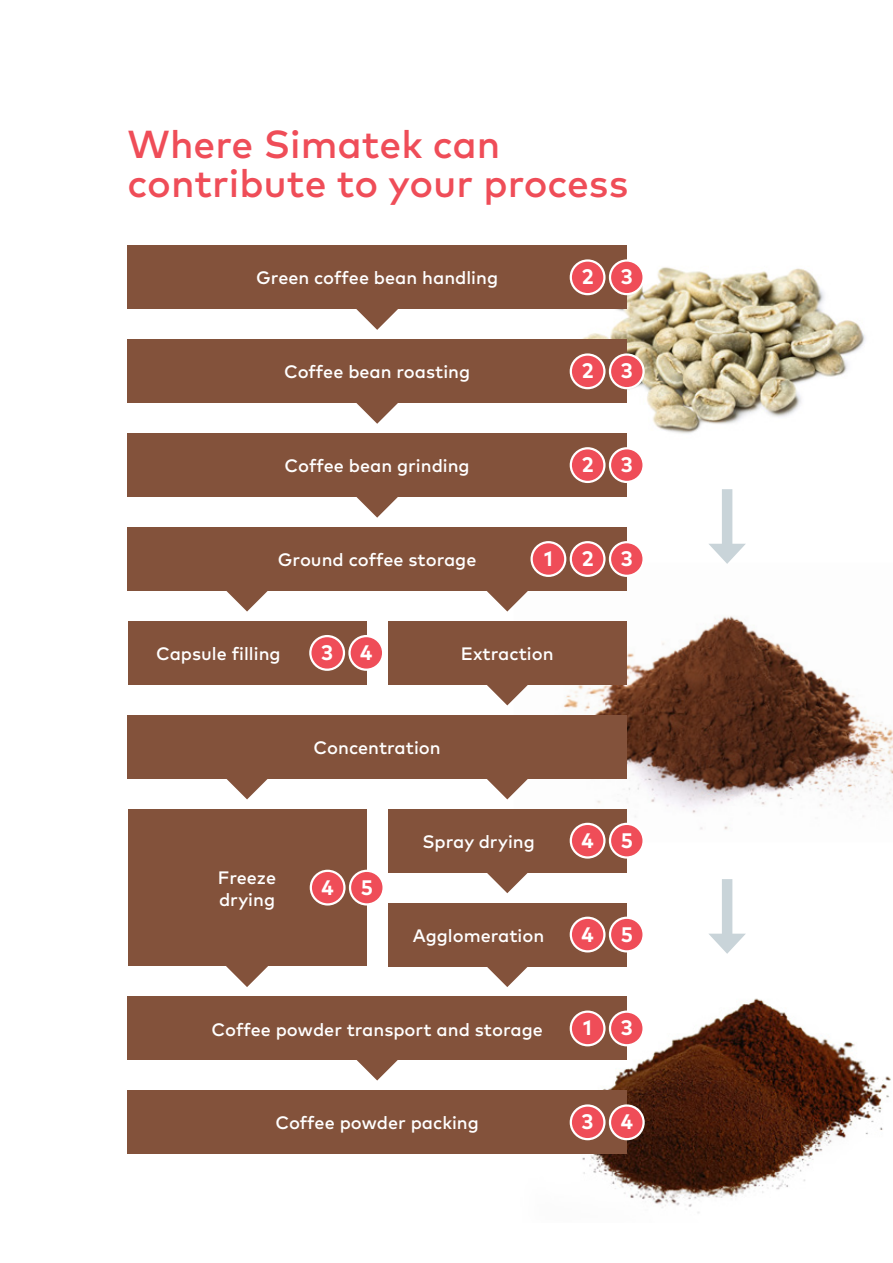
<style>
.page{position:relative;width:893px;height:1263px;background:#fff}
.page>*{position:absolute;margin:0;border:0;box-sizing:border-box;transform-origin:0 0}
.t1{font:500 39px/39px "Mark OT";color:#ef4d58}
.t2{font:700 21px "Mark OT";color:#fff}
.Brød{font:500 18px/21.6px "Mark OT";color:#fff}
</style>
<div class="page">
<img style="left:520px;top:966px;width:371px;height:247px">
<img style="left:554px;top:245px;width:311px;height:189px">
<img style="left:528px;top:590px;width:365px;height:240px">
<svg style="left:356px;top:309px;width:42px;height:21px"></svg>
<svg style="left:356px;top:403px;width:42px;height:21px"></svg>
<svg style="left:356px;top:497px;width:42px;height:21px"></svg>
<svg style="left:226px;top:590px;width:42px;height:21px"></svg>
<svg style="left:226px;top:778px;width:42px;height:21px"></svg>
<svg style="left:226px;top:966px;width:42px;height:21px"></svg>
<svg style="left:486px;top:590px;width:42px;height:21px"></svg>
<svg style="left:486px;top:778px;width:42px;height:21px"></svg>
<svg style="left:486px;top:966px;width:42px;height:21px"></svg>
<svg style="left:356px;top:1060px;width:42px;height:20px"></svg>
<svg style="left:486px;top:872px;width:42px;height:21px"></svg>
<svg style="left:486px;top:684px;width:42px;height:21px"></svg>
<div style="left:722px;top:489px;width:10px;height:63px;background:#c9d4d9"></div>
<svg style="left:709px;top:544px;width:37px;height:20px"></svg>
<div style="left:722px;top:879px;width:10px;height:63px;background:#c9d4d9"></div>
<svg style="left:709px;top:934px;width:37px;height:20px"></svg>
<div style="left:128px;top:246px;width:499px;height:63px;background:#83523b"></div>
<div style="left:128px;top:340px;width:499px;height:63px;background:#83523b"></div>
<div style="left:128px;top:434px;width:499px;height:63px;background:#83523b"></div>
<div style="left:128px;top:527px;width:499px;height:63px;background:#83523b"></div>
<div style="left:128px;top:1091px;width:499px;height:63px;background:#83523b"></div>
<div style="left:128px;top:997px;width:499px;height:63px;background:#83523b"></div>
<div style="left:128px;top:621px;width:239px;height:63px;background:#83523b"></div>
<div style="left:388px;top:621px;width:239px;height:63px;background:#83523b"></div>
<div style="left:128px;top:715px;width:499px;height:63px;background:#83523b"></div>
<div style="left:388px;top:809px;width:239px;height:63px;background:#83523b"></div>
<div style="left:128px;top:809px;width:239px;height:157px;background:#83523b"></div>
<div style="left:388px;top:903px;width:239px;height:63px;background:#83523b"></div>
<div style="left:571px;top:260px;width:33px;height:34px;background:#ef4d58;border-radius:50%"></div>
<div style="left:570px;top:259px;width:36px;height:36px;border:2px solid #fff;border-radius:50%"></div>
<div style="left:571px;top:355px;width:33px;height:33px;background:#ef4d58;border-radius:50%"></div>
<div style="left:570px;top:353px;width:36px;height:36px;border:2px solid #fff;border-radius:50%"></div>
<div style="left:571px;top:448px;width:33px;height:34px;background:#ef4d58;border-radius:50%"></div>
<div style="left:570px;top:447px;width:36px;height:36px;border:2px solid #fff;border-radius:50%"></div>
<div style="left:571px;top:542px;width:33px;height:34px;background:#ef4d58;border-radius:50%"></div>
<div style="left:570px;top:541px;width:36px;height:36px;border:2px solid #fff;border-radius:50%"></div>
<div style="left:571px;top:824px;width:33px;height:33px;background:#ef4d58;border-radius:50%"></div>
<div style="left:570px;top:823px;width:36px;height:36px;border:2px solid #fff;border-radius:50%"></div>
<div style="left:311px;top:871px;width:33px;height:33px;background:#ef4d58;border-radius:50%"></div>
<div style="left:310px;top:870px;width:36px;height:35px;border:2px solid #fff;border-radius:50%"></div>
<div style="left:571px;top:918px;width:33px;height:33px;background:#ef4d58;border-radius:50%"></div>
<div style="left:570px;top:917px;width:36px;height:35px;border:2px solid #fff;border-radius:50%"></div>
<div style="left:571px;top:1012px;width:33px;height:33px;background:#ef4d58;border-radius:50%"></div>
<div style="left:570px;top:1010px;width:36px;height:36px;border:2px solid #fff;border-radius:50%"></div>
<div style="left:571px;top:1105px;width:33px;height:34px;background:#ef4d58;border-radius:50%"></div>
<div style="left:570px;top:1104px;width:36px;height:36px;border:2px solid #fff;border-radius:50%"></div>
<div style="left:310px;top:636px;width:34px;height:34px;background:#ef4d58;border-radius:50%"></div>
<div style="left:309px;top:635px;width:36px;height:36px;border:2px solid #fff;border-radius:50%"></div>
<div style="left:532px;top:542px;width:33px;height:34px;background:#ef4d58;border-radius:50%"></div>
<div style="left:530px;top:541px;width:36px;height:36px;border:2px solid #fff;border-radius:50%"></div>
<div style="left:610px;top:260px;width:34px;height:34px;background:#ef4d58;border-radius:50%"></div>
<div style="left:609px;top:259px;width:36px;height:36px;border:2px solid #fff;border-radius:50%"></div>
<div style="left:610px;top:355px;width:34px;height:33px;background:#ef4d58;border-radius:50%"></div>
<div style="left:609px;top:353px;width:36px;height:36px;border:2px solid #fff;border-radius:50%"></div>
<div style="left:610px;top:448px;width:34px;height:34px;background:#ef4d58;border-radius:50%"></div>
<div style="left:609px;top:447px;width:36px;height:36px;border:2px solid #fff;border-radius:50%"></div>
<div style="left:610px;top:542px;width:34px;height:34px;background:#ef4d58;border-radius:50%"></div>
<div style="left:609px;top:541px;width:36px;height:36px;border:2px solid #fff;border-radius:50%"></div>
<div style="left:610px;top:824px;width:34px;height:33px;background:#ef4d58;border-radius:50%"></div>
<div style="left:609px;top:823px;width:36px;height:36px;border:2px solid #fff;border-radius:50%"></div>
<div style="left:350px;top:871px;width:34px;height:33px;background:#ef4d58;border-radius:50%"></div>
<div style="left:349px;top:870px;width:36px;height:35px;border:2px solid #fff;border-radius:50%"></div>
<div style="left:610px;top:918px;width:34px;height:33px;background:#ef4d58;border-radius:50%"></div>
<div style="left:609px;top:917px;width:36px;height:35px;border:2px solid #fff;border-radius:50%"></div>
<div style="left:610px;top:1012px;width:34px;height:33px;background:#ef4d58;border-radius:50%"></div>
<div style="left:609px;top:1010px;width:36px;height:36px;border:2px solid #fff;border-radius:50%"></div>
<div style="left:610px;top:1105px;width:34px;height:34px;background:#ef4d58;border-radius:50%"></div>
<div style="left:609px;top:1104px;width:36px;height:36px;border:2px solid #fff;border-radius:50%"></div>
<div style="left:350px;top:636px;width:33px;height:34px;background:#ef4d58;border-radius:50%"></div>
<div style="left:348px;top:635px;width:36px;height:36px;border:2px solid #fff;border-radius:50%"></div>
<p class="t1" style="left:128px;top:124px;width:502px">Where Simatek can contribute to your process</p>
<p class="Brød" style="left:256px;top:267px;width:243px">Green coffee bean handling</p>
<p class="Brød" style="left:284px;top:361px;width:188px">Coffee bean roasting</p>
<p class="Brød" style="left:285px;top:455px;width:187px">Coffee bean grinding</p>
<p class="Brød" style="left:278px;top:548px;width:200px">Ground coffee storage</p>
<p class="t2" style="left:544px;top:545px;width:10px">1</p>
<p class="t2" style="left:321px;top:639px;width:14px">3</p>
<p class="t2" style="left:360px;top:639px;width:14px">4</p>
<p class="Brød" style="left:156px;top:642px;width:126px">Capsule filling</p>
<p class="Brød" style="left:461px;top:642px;width:94px">Extraction</p>
<p class="t2" style="left:582px;top:263px;width:13px">2</p>
<p class="t2" style="left:621px;top:263px;width:14px">3</p>
<p class="t2" style="left:582px;top:357px;width:13px">2</p>
<p class="t2" style="left:621px;top:357px;width:14px">3</p>
<p class="t2" style="left:582px;top:451px;width:13px">2</p>
<p class="t2" style="left:621px;top:451px;width:14px">3</p>
<p class="t2" style="left:582px;top:545px;width:13px">2</p>
<p class="t2" style="left:621px;top:545px;width:14px">3</p>
<p class="Brød" style="left:314px;top:736px;width:129px">Concentration</p>
<p class="Brød" style="left:218px;top:866px;width:60px">Freeze drying</p>
<p class="t2" style="left:321px;top:874px;width:14px">4</p>
<p class="t2" style="left:361px;top:874px;width:14px">5</p>
<p class="Brød" style="left:422px;top:830px;width:114px">Spray drying</p>
<p class="Brød" style="left:413px;top:924px;width:133px">Agglomeration</p>
<p class="Brød" style="left:211px;top:1018px;width:333px">Coffee powder transport and storage</p>
<p class="Brød" style="left:275px;top:1112px;width:205px">Coffee powder packing</p>
<p class="t2" style="left:581px;top:827px;width:14px">4</p>
<p class="t2" style="left:621px;top:827px;width:14px">5</p>
<p class="t2" style="left:581px;top:920px;width:14px">4</p>
<p class="t2" style="left:621px;top:920px;width:14px">5</p>
<p class="t2" style="left:583px;top:1014px;width:10px">1</p>
<p class="t2" style="left:621px;top:1014px;width:14px">3</p>
<p class="t2" style="left:582px;top:1108px;width:14px">3</p>
<p class="t2" style="left:621px;top:1108px;width:14px">4</p>
</div>
